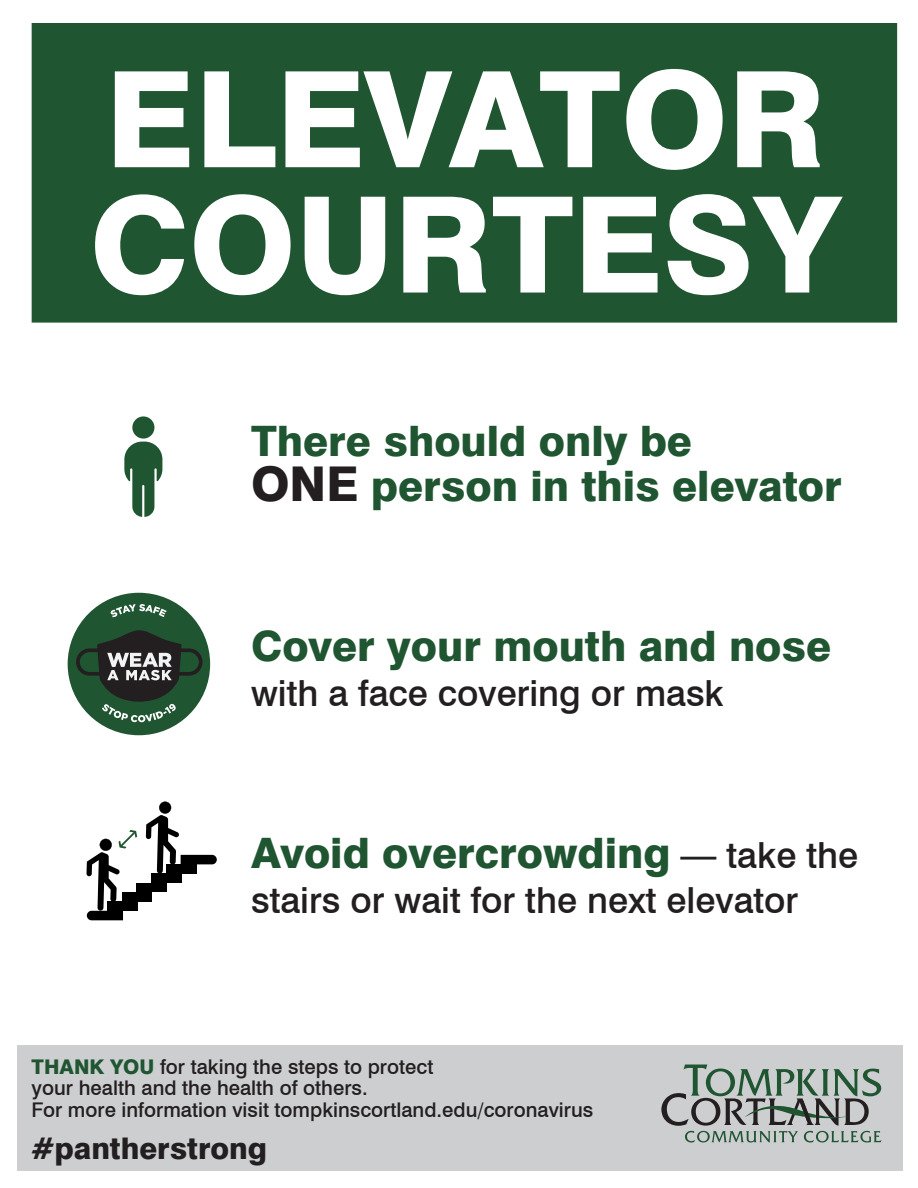
<style>
.page{position:relative;width:918px;height:1188px;background:#fff}
.page>*{position:absolute;margin:0;border:0;box-sizing:border-box;transform-origin:0 0}
.t1{font:800 133.2px/125.4px "Swiss 721 BT";color:#fff}
.t2{font:800 42px "Swiss 721 BT";color:#205532}
.t3{font:500 36px "Swiss 721 BT";color:#231f20}
.t4{font:800 29.85px "Swiss 721 BT";color:#231f20}
.t5{font:500 20.25px "Swiss 721 BT";color:#231f20}
.s1{font-size:48px;color:#231f20}
.s2{font-weight:500;font-size:36px;color:#231f20}
.s3{font-weight:800;color:#205532}
</style>
<div class="page">
<div style="left:32px;top:23px;width:865px;height:300px;background:#205532;border:2px solid #205532"></div>
<div style="left:17px;top:1045px;width:886px;height:126px;background:#cdced0"></div>
<svg style="left:661px;top:1065px;width:221px;height:78px"></svg>
<hr style="left:816px;top:1105px;width:3px;height:14px;background:#231f20">
<div style="left:132px;top:416px;width:22px;height:23px;background:#205532;border-radius:50%"></div>
<svg style="left:124px;top:442px;width:38px;height:75px"></svg>
<div style="left:68px;top:593px;width:142px;height:142px;background:#205532;border-radius:50%"></div>
<svg style="left:110px;top:604px;width:57px;height:13px"></svg>
<svg style="left:76px;top:630px;width:127px;height:92px"></svg>
<div style="left:181px;top:855px;width:15px;height:19px;background:#000"></div>
<div style="left:166px;top:864px;width:16px;height:19px;background:#000"></div>
<div style="left:151px;top:874px;width:16px;height:18px;background:#000"></div>
<div style="left:137px;top:883px;width:15px;height:19px;background:#000"></div>
<div style="left:122px;top:892px;width:16px;height:19px;background:#000"></div>
<svg style="left:86px;top:830px;width:51px;height:90px"></svg>
<svg style="left:146px;top:802px;width:71px;height:71px"></svg>
<p class="t1" style="left:90px;top:56px;width:753px">ELEVATOR<br>COURTESY</p>
<p class="t2" style="left:251px;top:415px;width:442px">There should only be</p>
<p class="t2" style="left:251px;top:460px;width:592px"><span class="s1">ONE</span> person in this elevator</p>
<p class="t2" style="left:251px;top:621px;width:582px">Cover your mouth and nose</p>
<p class="t3" style="left:251px;top:672px;width:474px">with a face covering or mask</p>
<p class="t2" style="left:251px;top:828px;width:609px">Avoid overcrowding <span class="s2">— take the</span></p>
<p class="t3" style="left:251px;top:879px;width:549px">stairs or wait for the next elevator</p>
<p class="t5" style="left:32px;top:1054px;width:403px"><span class="s3">THANK YOU</span> for taking the steps to protect</p>
<p class="t5" style="left:32px;top:1076px;width:338px">your health and the health of others.</p>
<p class="t5" style="left:32px;top:1097px;width:563px">For more information visit tompkinscortland.edu/coronavirus</p>
<p class="t4" style="left:32px;top:1130px;width:237px">#pantherstrong</p>
</div>
